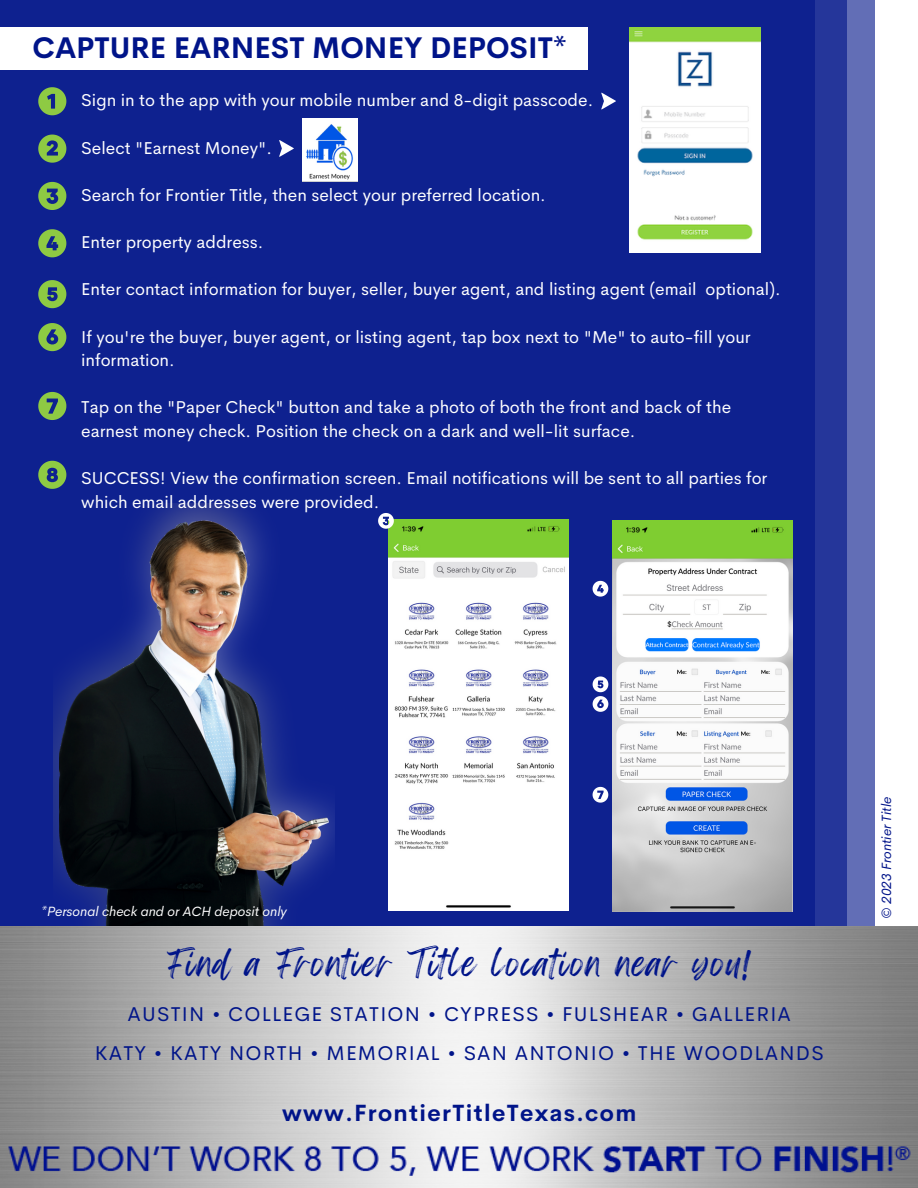
<style>
.page{position:relative;width:918px;height:1188px;background:#fff}
.page>*{position:absolute;margin:0;border:0;box-sizing:border-box;transform-origin:0 0}
.t1{font:30.45px "Feeling Passionate";letter-spacing:.06em;color:#001489}
.t2{font:700 29.25px "Cerebri Sans";color:#001489}
.t3{font:700 22.95px "Cerebri Sans";letter-spacing:.06em;color:#001489}
.t4{font:19.95px "Cerebri Sans";letter-spacing:.06em;color:#001489}
.t5{font:17.25px/23.7px "Cerebri Sans";color:#fff}
.t6{font:italic 13.5px "Cerebri Sans";color:#fff}
.t7{font:italic 13.5px "Cerebri Sans";color:#001489}
</style>
<div class="page">
<div style="left:846px;top:0;width:29px;height:927px;background:#626eb6"></div>
<div style="left:0;top:0;width:846px;height:927px;background:#0e218f"></div>
<svg style="left:38px;top:87px;width:28px;height:28px"></svg>
<div style="left:0;top:27px;width:587px;height:43px;background:#fff"></div>
<svg style="left:38px;top:182px;width:28px;height:28px"></svg>
<svg style="left:38px;top:135px;width:28px;height:28px"></svg>
<svg style="left:38px;top:280px;width:28px;height:28px"></svg>
<svg style="left:38px;top:229px;width:28px;height:28px"></svg>
<svg style="left:38px;top:323px;width:28px;height:28px"></svg>
<svg style="left:38px;top:392px;width:28px;height:28px"></svg>
<svg style="left:38px;top:461px;width:28px;height:28px"></svg>
<img style="left:630px;top:27px;width:130px;height:225px">
<svg style="left:601px;top:93px;width:15px;height:16px"></svg>
<img style="left:302px;top:119px;width:55px;height:63px">
<img style="left:389px;top:520px;width:180px;height:390px">
<svg style="left:378px;top:513px;width:16px;height:16px"></svg>
<img style="left:613px;top:521px;width:180px;height:390px">
<svg style="left:279px;top:140px;width:15px;height:17px"></svg>
<svg style="left:593px;top:581px;width:15px;height:16px"></svg>
<svg style="left:593px;top:676px;width:15px;height:36px"></svg>
<svg style="left:593px;top:787px;width:15px;height:16px"></svg>
<img style="left:59px;top:521px;width:270px;height:406px">
<img style="left:0;top:1133px;width:918px;height:49px">
<p class="t2" style="left:33px;top:29px;width:536px">CAPTURE EARNEST MONEY DEPOSIT*</p>
<p class="t5" style="left:81px;top:88px;width:513px">Sign in to the app with your mobile number and 8-digit passcode.</p>
<p class="t5" style="left:81px;top:136px;width:192px">Select "Earnest Money".</p>
<p class="t5" style="left:81px;top:183px;width:466px">Search for Frontier Title, then select your preferred location.</p>
<p class="t5" style="left:81px;top:230px;width:184px">Enter property address.</p>
<p class="t5" style="left:81px;top:277px;width:701px">Enter contact information for buyer, seller, buyer agent, and listing agent (email optional).</p>
<p class="t5" style="left:81px;top:325px;width:671px">If you're the buyer, buyer agent, or listing agent, tap box next to "Me" to auto-fill your information.</p>
<p class="t5" style="left:81px;top:396px;width:651px">Tap on the "Paper Check" button and take a photo of both the front and back of the earnest money check. Position the check on a dark and well-lit surface.</p>
<p class="t5" style="left:81px;top:466px;width:688px">SUCCESS! View the confirmation screen. Email notifications will be sent to all parties for which email addresses were provided.</p>
<p class="t6" style="left:41px;top:902px;width:248px">*Personal check and or ACH deposit only</p>
<p class="t1" style="left:168px;top:939px;width:584px">Find a Frontier Title location near you!</p>
<p class="t4" style="left:128px;top:1001px;width:665px">AUSTIN • COLLEGE STATION • CYPRESS • FULSHEAR • GALLERIA</p>
<p class="t4" style="left:95px;top:1040px;width:730px">KATY • KATY NORTH • MEMORIAL • SAN ANTONIO • THE WOODLANDS</p>
<p class="t3" style="left:282px;top:1098px;width:356px">www.FrontierTitleTexas.com</p>
<p class="t7" style="left:878px;top:919px;width:123px;rotate:-90deg">© 2023 Frontier Title</p>
</div>
